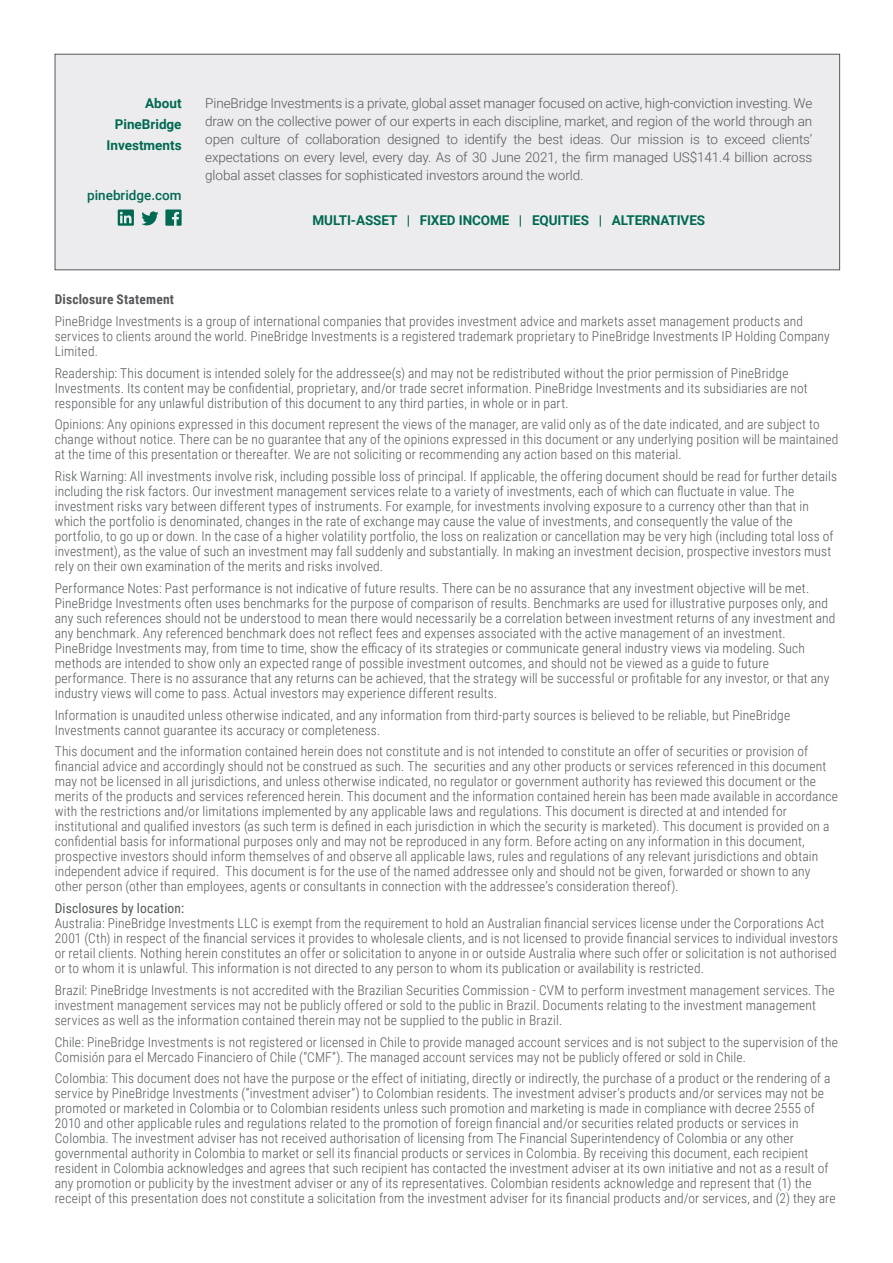
<style>
.page{position:relative;width:893px;height:1263px;background:#fff}
.page>*{position:absolute;margin:0;border:0;box-sizing:border-box;transform-origin:0 0}
.GDS_Disclosure_9_10{font:300 13.5px/15px "Roboto Condensed";letter-spacing:.01em;color:#525759}
.GDS_Disclosure_9_10-2{font:300 13.5px/15px "Roboto Condensed";letter-spacing:.01em;color:#57585a}
.About_PineBridge_Cop{font:300 13.5px/18px "Roboto";letter-spacing:-.01em;color:#57585a;text-align:justify}
.Asset_Class_Green{font:700 13.5px "Roboto";letter-spacing:-.01em;color:#006951}
.GDS_Disclosure_9_10-3{font:700 13.5px "Roboto Condensed";letter-spacing:.015em;color:#57585a}
.t1{font:500 13.5px "Roboto";color:#006951}
.s1{color:#57585a}
.s2{color:#525759}
.s3{font-weight:400;color:#525759}
</style>
<div class="page">
<div style="left:55px;top:54px;width:785px;height:216px;background:#ececee;border:1px solid #57585a"></div>
<svg style="left:141px;top:211px;width:18px;height:14px"></svg>
<svg style="left:118px;top:209px;width:16px;height:17px"></svg>
<svg style="left:165px;top:209px;width:17px;height:17px"></svg>
<p class="Asset_Class_Green" style="left:145px;top:94px;width:38px">About</p>
<p class="Asset_Class_Green" style="left:115px;top:115px;width:68px">PineBridge</p>
<p class="Asset_Class_Green" style="left:107px;top:136px;width:77px">Investments</p>
<p class="t1" style="left:87px;top:186px;width:96px">pinebridge.com</p>
<p class="About_PineBridge_Cop" style="left:205px;top:94px;width:609px">PineBridge Investments is a private, global asset manager focused on active, high-conviction investing. We draw on the collective power of our experts in each discipline, market, and region of the world through an open culture of collaboration designed to identify the best ideas. Our mission is to exceed clients’ expectations on every level, every day. As of 30 June 2021, the firm managed US$141.4 billion across global asset classes for sophisticated investors around the world.</p>
<p class="Asset_Class_Green" style="left:312px;top:211px;width:394px">MULTI-ASSET | FIXED INCOME | EQUITIES | ALTERNATIVES</p>
<p class="GDS_Disclosure_9_10-3" style="left:55px;top:290px;width:121px">Disclosure Statement</p>
<p class="GDS_Disclosure_9_10-2" style="left:55px;top:313px;width:776px">PineBridge Investments is a group of international companies that provides investment advice and markets asset management products and services to clients around the world. PineBridge Investments is a registered trademark proprietary to PineBridge Investments IP Holding Company<br>Limited.</p>
<p class="GDS_Disclosure_9_10" style="left:55px;top:365px;width:754px">Readership: This document is intended solely for the addressee(s) and may not be redistributed without the prior permission of PineBridge<br>Investments. Its content may be confidential, proprietary, and/or trade secret information. PineBridge Investments and its subsidiaries are not responsible for any unlawful distribution of this document to any third parties, in whole or in part<span class="s1">.</span></p>
<p class="GDS_Disclosure_9_10-2" style="left:55px;top:416px;width:785px"><span class="s2">Opinions:</span> Any opinions expressed in this document represent the views of the manager, are valid only as of the date indicated, and are subject to change without notice. There can be no guarantee that any of the opinions expressed in this document or any underlying position will be maintained at the time of this presentation or thereafter. We are not soliciting or recommending any action based on this material.</p>
<p class="GDS_Disclosure_9_10" style="left:55px;top:468px;width:784px">Risk Warning: All investments involve risk, including possible loss of principal. If applicable, the offering document should be read for further details including the risk factors. Our investment management services relate to a variety of investments, each of which can fluctuate in value. The investment risks vary between different types of instruments. For example, for investments involving exposure to a currency other than that in which the portfolio is denominated, changes in the rate of exchange may cause the value of investments, and consequently the value of the portfolio, to go up or down. In the case of a higher volatility portfolio, the loss on realization or cancellation may be very high (including total loss of investment), as the value of such an investment may fall suddenly and substantially. In making an investment decision, prospective investors must rely on their own examination of the merits and risks involved<span class="s1">.</span></p>
<p class="GDS_Disclosure_9_10" style="left:55px;top:580px;width:782px">Performance Notes: Past performance is not indicative of future results. There can be no assurance that any investment objective will be met.<br>PineBridge Investments often uses benchmarks for the purpose of comparison of results. Benchmarks are used for illustrative purposes only, and any such references should not be understood to mean there would necessarily be a correlation between investment returns of any investment and any benchmark. Any referenced benchmark does not reflect fees and expenses associated with the active management of an investment.<br>PineBridge Investments may, from time to time, show the efficacy of its strategies or communicate general industry views via modeling. Such methods are intended to show only an expected range of possible investment outcomes, and should not be viewed as a guide to future performance. There is no assurance that any returns can be achieved, that the strategy will be successful or profitable for any investor, or that any industry views will come to pass. Actual investors may experience different results.</p>
<p class="GDS_Disclosure_9_10-2" style="left:55px;top:707px;width:737px">Information is unaudited unless otherwise indicated, and any information from third-party sources is believed to be reliable, but PineBridge<br>Investments cannot guarantee its accuracy or completeness.</p>
<p class="GDS_Disclosure_9_10-2" style="left:55px;top:743px;width:785px">This document and the information contained herein does not constitute and is not intended to constitute an offer of securities or provision of financial advice and accordingly should not be construed as such. The securities and any other products or services referenced in this document may not be licensed in all jurisdictions, and unless otherwise indicated, no regulator or government authority has reviewed this document or the merits of the products and services referenced herein. This document and the information contained herein has been made available in accordance with the restrictions and/or limitations implemented by any applicable laws and regulations. This document is directed at and intended for institutional and qualified investors (as such term is defined in each jurisdiction in which the security is marketed). This document is provided on a confidential basis for informational purposes only and may not be reproduced in any form. Before acting on any information in this document, prospective investors should inform themselves of and observe all applicable laws, rules and regulations of any relevant jurisdictions and obtain independent advice if required. This document is for the use of the named addressee only and should not be given, forwarded or shown to any other person (other than employees, agents or consultants in connection with the addressee’s consideration thereof).</p>
<p class="GDS_Disclosure_9_10-2" style="left:55px;top:900px;width:785px"><span class="s3">Disclosures by location:<br></span><span class="s2">Australia:</span> PineBridge Investments LLC is exempt from the requirement to hold an Australian financial services license under the Corporations Act 2001 (Cth) in respect of the financial services it provides to wholesale clients, and is not licensed to provide financial services to individual investors or retail clients. Nothing herein constitutes an offer or solicitation to anyone in or outside Australia where such offer or solicitation is not authorised or to whom it is unlawful. This information is not directed to any person to whom its publication or availability is restricted.</p>
<p class="GDS_Disclosure_9_10-2" style="left:55px;top:982px;width:781px"><span class="s2">Brazil:</span> PineBridge Investments is not accredited with the Brazilian Securities Commission - CVM to perform investment management services. The investment management services may not be publicly offered or sold to the public in Brazil. Documents relating to the investment management services as well as the information contained therein may not be supplied to the public in Brazil.</p>
<p class="GDS_Disclosure_9_10-2" style="left:55px;top:1034px;width:785px"><span class="s2">Chile:</span> PineBridge Investments is not registered or licensed in Chile to provide managed account services and is not subject to the supervision of the<br>Comisión para el Mercado Financiero of Chile (“CMF”). The managed account services may not be publicly offered or sold in Chile.</p>
<p class="GDS_Disclosure_9_10" style="left:55px;top:1070px;width:782px">Colombia: This document does not have the purpose or the effect of initiating, directly or indirectly, the purchase of a product or the rendering of a service by PineBridge Investments (“investment adviser”) to Colombian residents. The investment adviser’s products and/or services may not be promoted or marketed in Colombia or to Colombian residents unless such promotion and marketing is made in compliance with decree 2555 of 2010 and other applicable rules and regulations related to the promotion of foreign financial and/or securities related products or services in Colombia. The investment adviser has not received authorisation of licensing from The Financial Superintendency of Colombia or any other governmental authority in Colombia to market or sell its financial products or services in Colombia. By receiving this document, each recipient resident in Colombia acknowledges and agrees that such recipient has contacted the investment adviser at its own initiative and not as a result of any promotion or publicity by the investment adviser or any of its representatives. Colombian residents acknowledge and represent that (1) the receipt of this presentation does not constitute a solicitation from the investment adviser for its financial products and/or services, and (2) they are</p>
</div>
